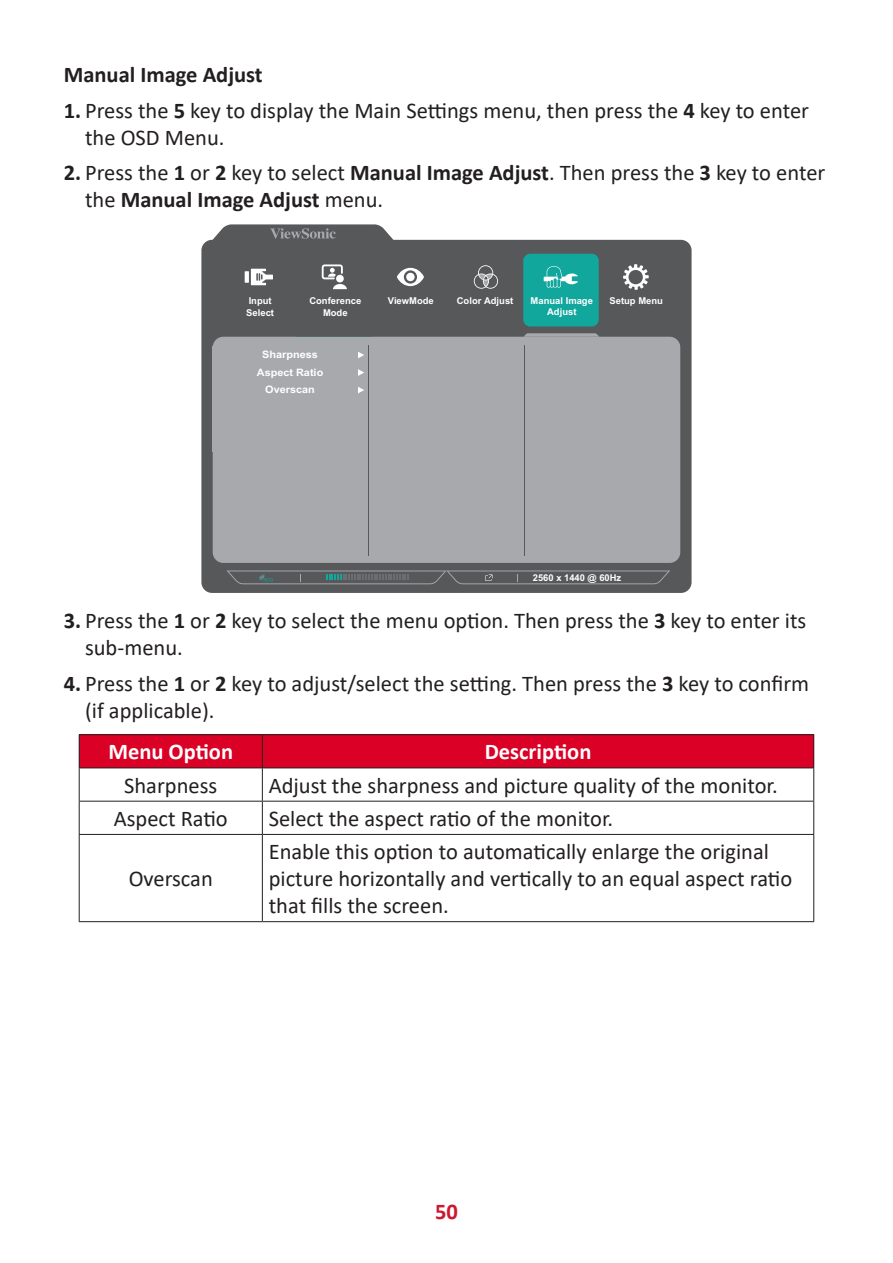
<style>
.page{position:relative;width:893px;height:1263px;background:#fff}
.page>*{position:absolute;margin:0;border:0;box-sizing:border-box;transform-origin:0 0}
.Body{font:22.5px/27px "Calibri";color:#231f20}
.Body-2{font:700 22.5px "Calibri";color:#fff}
.Body-3{font:700 22.5px "Calibri";color:#231f20}
.t1{font:700 22.5px "Calibri";color:#ce182f}
.t2{font:700 10.2px/17.5px "Arial";color:#fff;text-align:center;scale:1.06 1}
.t3{font:700 9.45px/11.2px "Arial";color:#fff}
.t4{font:700 9.3px "Arial";color:#fff}
.s1{font-weight:700}
</style>
<div class="page">
<div style="left:201px;top:240px;width:491px;height:353px;background:#57585a;border-radius:11px"></div>
<div style="left:213px;top:337px;width:467px;height:226px;background:#a8a9ad;border-radius:11px"></div>
<div style="left:523px;top:254px;width:76px;height:72px;background:#12a79d;border-radius:7px"></div>
<svg style="left:358px;top:352px;width:6px;height:6px"></svg>
<hr style="left:524px;top:345px;width:1px;height:210px;background:#57585a">
<hr style="left:368px;top:345px;width:1px;height:210px;background:#57585a">
<svg style="left:208px;top:224px;width:190px;height:17px"></svg>
<svg style="left:296px;top:336px;width:77px;height:1px"></svg>
<svg style="left:523px;top:333px;width:76px;height:4px"></svg>
<svg style="left:226px;top:570px;width:444px;height:14px"></svg>
<svg style="left:358px;top:387px;width:6px;height:6px"></svg>
<svg style="left:358px;top:369px;width:6px;height:7px"></svg>
<svg style="left:623px;top:264px;width:26px;height:26px"></svg>
<svg style="left:397px;top:268px;width:27px;height:18px"></svg>
<div style="left:406px;top:273px;width:9px;height:8px;background:#fff;border-radius:50%"></div>
<svg style="left:544px;top:266px;width:34px;height:22px"></svg>
<svg style="left:245px;top:271px;width:4px;height:12px"></svg>
<svg style="left:251px;top:269px;width:22px;height:16px"></svg>
<svg style="left:474px;top:265px;width:24px;height:24px"></svg>
<svg style="left:322px;top:264px;width:25px;height:25px"></svg>
<div style="left:79px;top:735px;width:183px;height:33px;background:#db0025"></div>
<div style="left:262px;top:735px;width:552px;height:33px;background:#db0025"></div>
<hr style="left:79px;top:734px;width:183px;height:1px;background:#231f20">
<hr style="left:79px;top:735px;width:1px;height:32px;background:#231f20">
<hr style="left:262px;top:734px;width:552px;height:1px;background:#231f20">
<hr style="left:262px;top:735px;width:1px;height:32px;background:#231f20">
<hr style="left:813px;top:735px;width:1px;height:32px;background:#231f20">
<hr style="left:79px;top:767px;width:183px;height:1px;background:#231f20">
<hr style="left:79px;top:768px;width:1px;height:33px;background:#231f20">
<hr style="left:262px;top:767px;width:552px;height:1px;background:#231f20">
<hr style="left:262px;top:768px;width:1px;height:33px;background:#231f20">
<hr style="left:813px;top:768px;width:1px;height:33px;background:#231f20">
<hr style="left:79px;top:801px;width:183px;height:1px;background:#231f20">
<hr style="left:79px;top:801px;width:1px;height:33px;background:#231f20">
<hr style="left:262px;top:801px;width:552px;height:1px;background:#231f20">
<hr style="left:262px;top:801px;width:1px;height:33px;background:#231f20">
<hr style="left:813px;top:801px;width:1px;height:33px;background:#231f20">
<hr style="left:79px;top:834px;width:183px;height:1px;background:#231f20">
<hr style="left:79px;top:835px;width:1px;height:86px;background:#231f20">
<hr style="left:262px;top:834px;width:552px;height:1px;background:#231f20">
<hr style="left:262px;top:835px;width:1px;height:86px;background:#231f20">
<hr style="left:813px;top:835px;width:1px;height:86px;background:#231f20">
<hr style="left:79px;top:921px;width:183px;height:1px;background:#231f20">
<hr style="left:262px;top:921px;width:552px;height:1px;background:#231f20">
<p class="Body-3" style="left:64px;top:59px;width:200px">Manual Image Adjust</p>
<p class="Body" style="left:85px;top:96px;width:725px;text-indent:-21px"><span class="s1">1.</span> Press the <span class="s1">5</span> key to display the Main Settings menu, then press the <span class="s1">4</span> key to enter the OSD Menu.</p>
<p class="Body" style="left:85px;top:159px;width:742px;text-indent:-21px"><span class="s1">2.</span> Press the <span class="s1">1</span> or <span class="s1">2</span> key to select <span class="s1">Manual Image Adjust</span>. Then press the <span class="s1">3</span> key to enter the <span class="s1">Manual Image Adjust</span> menu.</p>
<p class="t3" style="left:246px;top:295px;width:29px">Input<br>Select</p>
<p class="t3" style="left:309px;top:295px;width:53px;text-align:center">Conference<br>Mode</p>
<p class="t2" style="left:257px;top:346px;width:64px">Sharpness<br>Aspect Ratio<br>Overscan</p>
<p class="t3" style="left:388px;top:295px;width:47px">ViewMode</p>
<p class="t3" style="left:457px;top:295px;width:58px">Color Adjust</p>
<p class="t3" style="left:531px;top:295px;width:64px">Manual Image</p>
<p class="t3" style="left:609px;top:295px;width:55px">Setup Menu</p>
<p class="t3" style="left:547px;top:306px;width:31px">Adjust</p>
<p class="t4" style="left:533px;top:571px;width:90px">2560 x 1440 @ 60Hz</p>
<p class="Body" style="left:85px;top:607px;width:723px;text-indent:-21px"><span class="s1">3.</span> Press the <span class="s1">1</span> or <span class="s1">2</span> key to select the menu option. Then press the <span class="s1">3</span> key to enter its sub-menu.</p>
<p class="Body" style="left:85px;top:669px;width:726px;text-indent:-21px"><span class="s1">4.</span> Press the <span class="s1">1</span> or <span class="s1">2</span> key to adjust/select the setting. Then press the <span class="s1">3</span> key to confirm (if applicable).</p>
<p class="Body-2" style="left:108px;top:736px;width:126px">Menu Option</p>
<p class="Body-2" style="left:485px;top:736px;width:108px">Description</p>
<p class="Body" style="left:124px;top:771px;width:95px">Sharpness</p>
<p class="Body" style="left:269px;top:771px;width:511px">Adjust the sharpness and picture quality of the monitor.</p>
<p class="Body" style="left:114px;top:804px;width:116px">Aspect Ratio</p>
<p class="Body" style="left:269px;top:804px;width:346px">Select the aspect ratio of the monitor.</p>
<p class="Body" style="left:129px;top:865px;width:86px">Overscan</p>
<p class="Body" style="left:269px;top:838px;width:525px">Enable this option to automatically enlarge the original picture horizontally and vertically to an equal aspect ratio that fills the screen.</p>
<p class="t1" style="left:435px;top:1196px;width:24px">50</p>
</div>
